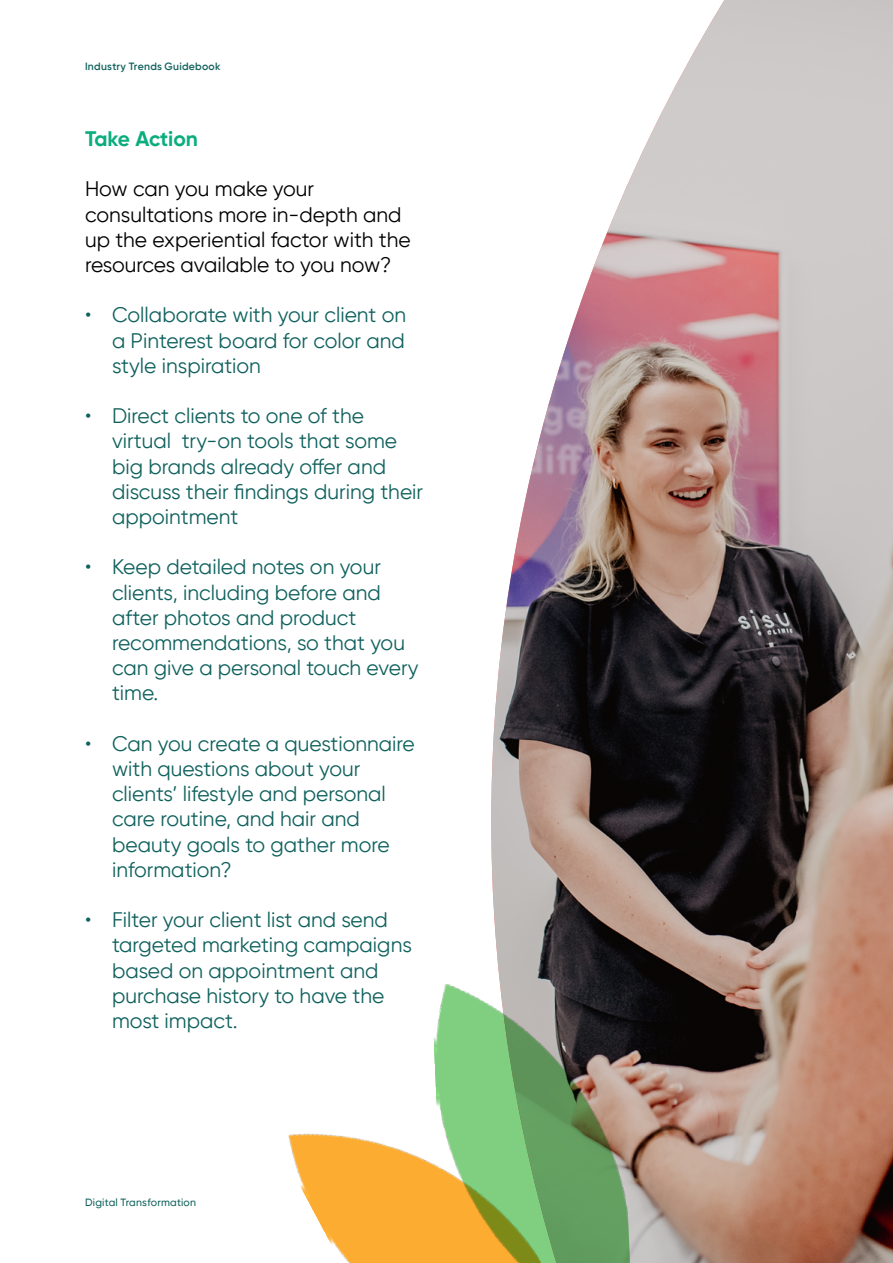
<style>
.page{position:relative;width:893px;height:1263px;background:#fff}
.page>*{position:absolute;margin:0;border:0;box-sizing:border-box;transform-origin:0 0}
.t1{font:21px/25.2px "Gilroy";color:#0f615d}
.t2{font:21px/25.2px "Gilroy";color:#000}
.t3{font:700 21px "Gilroy";letter-spacing:-.005em;color:#0bad7f}
.t4{font:600 10.5px "Gilroy";letter-spacing:.02em;color:#0f615c}
.t5{font:500 10.5px "Gilroy";letter-spacing:.02em;color:#0f615c}
</style>
<div class="page">
<img style="left:491px;top:0;width:402px;height:1263px">
<img style="left:288px;top:1133px;width:143px;height:130px">
<img style="left:431px;top:977px;width:199px;height:286px">
<p class="t4" style="left:85px;top:60px;width:137px">Industry Trends Guidebook</p>
<p class="t3" style="left:85px;top:125px;width:114px">Take Action</p>
<p class="t2" style="left:85px;top:176px;width:327px">How can you make your consultations more in-depth and up the experiential factor with the resources available to you now?</p>
<p class="t1" style="left:112px;top:302px;width:296px;text-align:justify;text-indent:-27px">• Collaborate with your client on a Pinterest board for color and style inspiration</p>
<p class="t1" style="left:112px;top:403px;width:313px;text-indent:-27px">• Direct clients to one of the virtual try-on tools that some big brands already offer and discuss their findings during their appointment</p>
<p class="t1" style="left:112px;top:554px;width:308px;text-indent:-27px">• Keep detailed notes on your clients, including before and after photos and product recommendations, so that you can give a personal touch every time.</p>
<p class="t1" style="left:112px;top:731px;width:304px;text-indent:-27px">• Can you create a questionnaire with questions about your clients’ lifestyle and personal care routine, and hair and beauty goals to gather more information?</p>
<p class="t1" style="left:112px;top:907px;width:301px;text-indent:-27px">• Filter your client list and send targeted marketing campaigns based on appointment and purchase history to have the most impact.</p>
<p class="t5" style="left:85px;top:1196px;width:113px">Digital Transformation</p>
</div>
